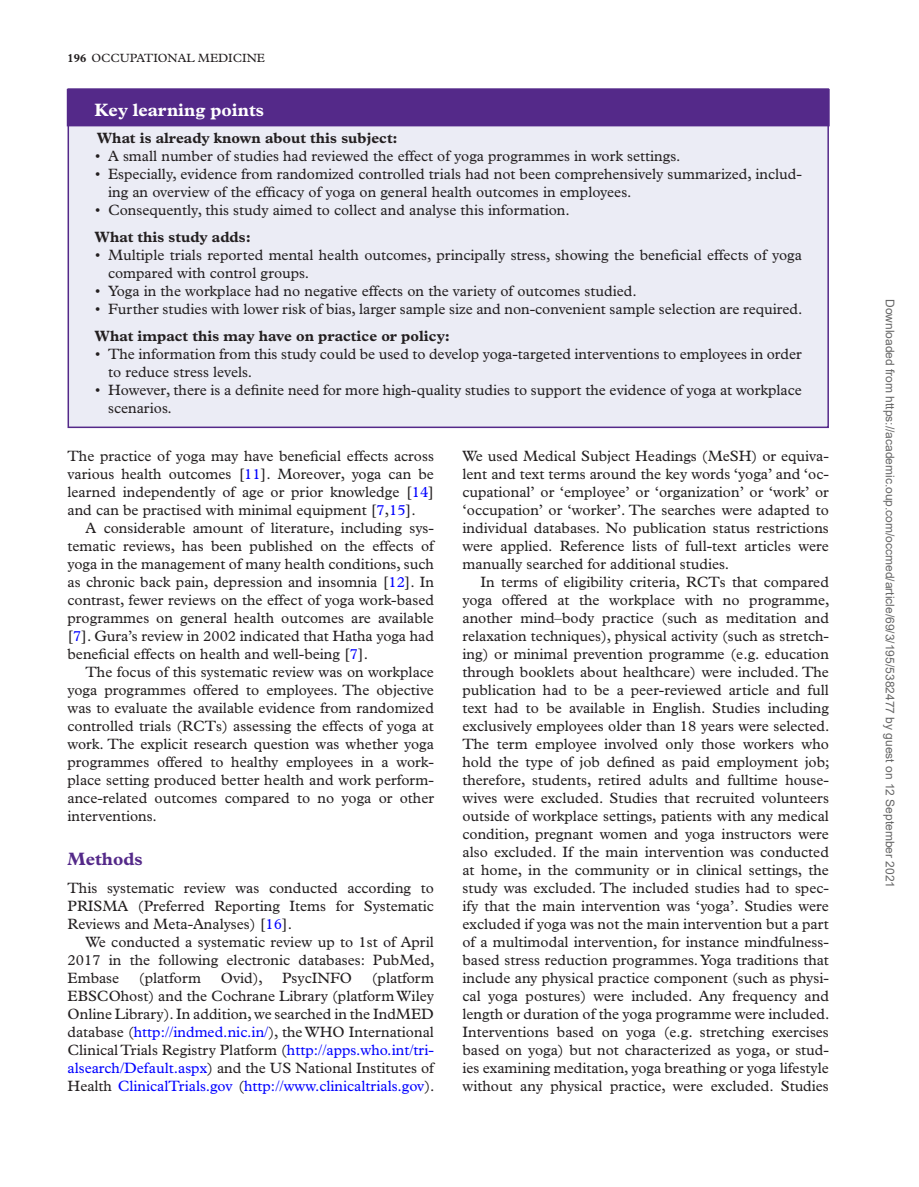
<style>
.page{position:relative;width:919px;height:1187px;background:#fff}
.page>*{position:absolute;margin:0;border:0;box-sizing:border-box;transform-origin:0 0}
.t1{font:700 18px "Plantin Std";color:#fff}
.t2{font:700 18px "Plantin Std";color:#542989}
.t3{font:15px/18px "Plantin Std";color:#231f20;text-align:justify}
.t4{font:700 15px "Plantin Std";color:#231f20}
.t5{font:12px "Arial";color:#666}
.t6{font:12px "Plantin Std";color:#231f20}
.s1{font-weight:700}
.s2{color:#00f}
</style>
<div class="page">
<div style="left:68px;top:89px;width:760px;height:338px;background:#ebecf5"></div>
<div style="left:67px;top:89px;width:762px;height:37px;background:#542989"></div>
<div style="left:68px;top:88px;width:760px;height:340px;border:2px solid #542989"></div>
<p class="t6" style="left:68px;top:51px;width:199px"><span class="s1">196</span> OCCUPATIONAL MEDICINE</p>
<p class="t1" style="left:95px;top:99px;width:171px">Key learning points</p>
<p class="t4" style="left:97px;top:129px;width:302px">What is already known about this subject:</p>
<p class="t3" style="left:95px;top:147px;width:586px">• A small number of studies had reviewed the effect of yoga programmes in work settings.</p>
<p class="t3" style="left:108px;top:165px;width:695px;text-indent:-13px">• Especially, evidence from randomized controlled trials had not been comprehensively summarized, includ&shy;ing an overview of the efficacy of yoga on general health outcomes in employees.</p>
<p class="t3" style="left:95px;top:201px;width:476px">• Consequently, this study aimed to collect and analyse this information.</p>
<p class="t4" style="left:95px;top:228px;width:158px">What this study adds:</p>
<p class="t3" style="left:108px;top:246px;width:695px;text-indent:-13px">• Multiple trials reported mental health outcomes, principally stress, showing the beneficial effects of yoga compared with control groups.</p>
<p class="t3" style="left:95px;top:282px;width:543px">• Yoga in the workplace had no negative effects on the variety of outcomes studied.</p>
<p class="t3" style="left:95px;top:300px;width:708px">• Further studies with lower risk of bias, larger sample size and non-convenient sample selection are required.</p>
<p class="t4" style="left:95px;top:327px;width:357px">What impact this may have on practice or policy:</p>
<p class="t3" style="left:108px;top:345px;width:695px;text-indent:-13px">• The information from this study could be used to develop yoga-targeted interventions to employees in order to reduce stress levels.</p>
<p class="t3" style="left:108px;top:381px;width:695px;text-indent:-13px">• However, there is a definite need for more high-quality studies to support the evidence of yoga at workplace scenarios.</p>
<p class="t3" style="left:68px;top:447px;width:368px">The practice of yoga may have beneficial effects across various health outcomes [<span class="s2">11</span>]. Moreover, yoga can be learned independently of age or prior knowledge [<span class="s2">14</span>] and can be practised with minimal equipment [<span class="s2">7</span>,<span class="s2">15</span>].</p>
<p class="t3" style="left:68px;top:519px;width:368px;text-indent:18px">A considerable amount of literature, including sys&shy;tematic reviews, has been published on the effects of yoga in the management of many health conditions, such as chronic back pain, depression and insomnia [<span class="s2">12</span>]. In contrast, fewer reviews on the effect of yoga work-based programmes on general health outcomes are available [<span class="s2">7</span>]. Gura’s review in 2002 indicated that Hatha yoga had beneficial effects on health and well-being [<span class="s2">7</span>].</p>
<p class="t3" style="left:68px;top:663px;width:368px;text-indent:18px">The focus of this systematic review was on workplace yoga programmes offered to employees. The objective was to evaluate the available evidence from randomized controlled trials (RCTs) assessing the effects of yoga at work. The explicit research question was whether yoga programmes offered to healthy employees in a work&shy;place setting produced better health and work perform&shy;ance-related outcomes compared to no yoga or other interventions.</p>
<p class="t2" style="left:68px;top:847px;width:77px">Methods</p>
<p class="t3" style="left:68px;top:879px;width:368px">This systematic review was conducted according to PRISMA (Preferred Reporting Items for Systematic Reviews and Meta-Analyses) [<span class="s2">16</span>].</p>
<p class="t3" style="left:68px;top:933px;width:368px;text-indent:18px">We conducted a systematic review up to 1st of April 2017 in the following electronic databases: PubMed, Embase</p>
<p class="t3" style="left:68px;top:969px;width:368px;text-indent:304px">(platform EBSCOhost) and the Cochrane Library (platform Wiley Online Library). In addition, we searched in the IndMED database (<span class="s2">http://indmed.nic.in/</span>), the WHO International Clinical Trials Registry Platform (<span class="s2">http://apps.who.int/tri&shy;alsearch/Default.aspx</span>) and the US National Institutes of Health <span class="s2">ClinicalTrials.gov</span> (<span class="s2">http://www.clinicaltrials.gov</span>).</p>
<p class="t3" style="left:139px;top:969px;width:64px">(platform</p>
<p class="t3" style="left:221px;top:969px;width:44px">Ovid),</p>
<p class="t3" style="left:282px;top:969px;width:72px">PsycINFO</p>
<p class="t3" style="left:462px;top:447px;width:368px">We used Medical Subject Headings (MeSH) or equiva&shy;lent and text terms around the key words ‘yoga’ and ‘oc&shy;cupational’ or ‘employee’ or ‘organization’ or ‘work’ or ‘occupation’ or ‘worker’. The searches were adapted to individual databases. No publication status restrictions were applied. Reference lists of full-text articles were manually searched for additional studies.</p>
<p class="t3" style="left:462px;top:573px;width:368px;text-indent:18px">In terms of eligibility criteria, RCTs that compared yoga offered at the workplace with no programme, another mind–body practice (such as meditation and relaxation techniques), physical activity (such as stretch&shy;ing) or minimal prevention programme (e.g. education through booklets about healthcare) were included. The publication had to be a peer-reviewed article and full text had to be available in English. Studies including exclusively employees older than 18 years were selected.<br>The term employee involved only those workers who hold the type of job defined as paid employment job; therefore, students, retired adults and fulltime house&shy;wives were excluded. Studies that recruited volunteers outside of workplace settings, patients with any medical condition, pregnant women and yoga instructors were also excluded. If the main intervention was conducted at home, in the community or in clinical settings, the study was excluded. The included studies had to spec&shy;ify that the main intervention was ‘yoga’. Studies were excluded if yoga was not the main intervention but a part of a multimodal intervention, for instance mindfulness&shy;based stress reduction programmes. Yoga traditions that include any physical practice component (such as physi&shy;cal yoga postures) were included. Any frequency and length or duration of the yoga programme were included.<br>Interventions based on yoga (e.g. stretching exercises based on yoga) but not characterized as yoga, or stud&shy;ies examining meditation, yoga breathing or yoga lifestyle without any physical practice, were excluded. Studies</p>
<p class="t5" style="left:894px;top:299px;width:590px;rotate:90deg">Downloaded from https://academic.oup.com/occmed/article/69/3/195/5382477 by guest on 12 September 2021</p>
</div>
